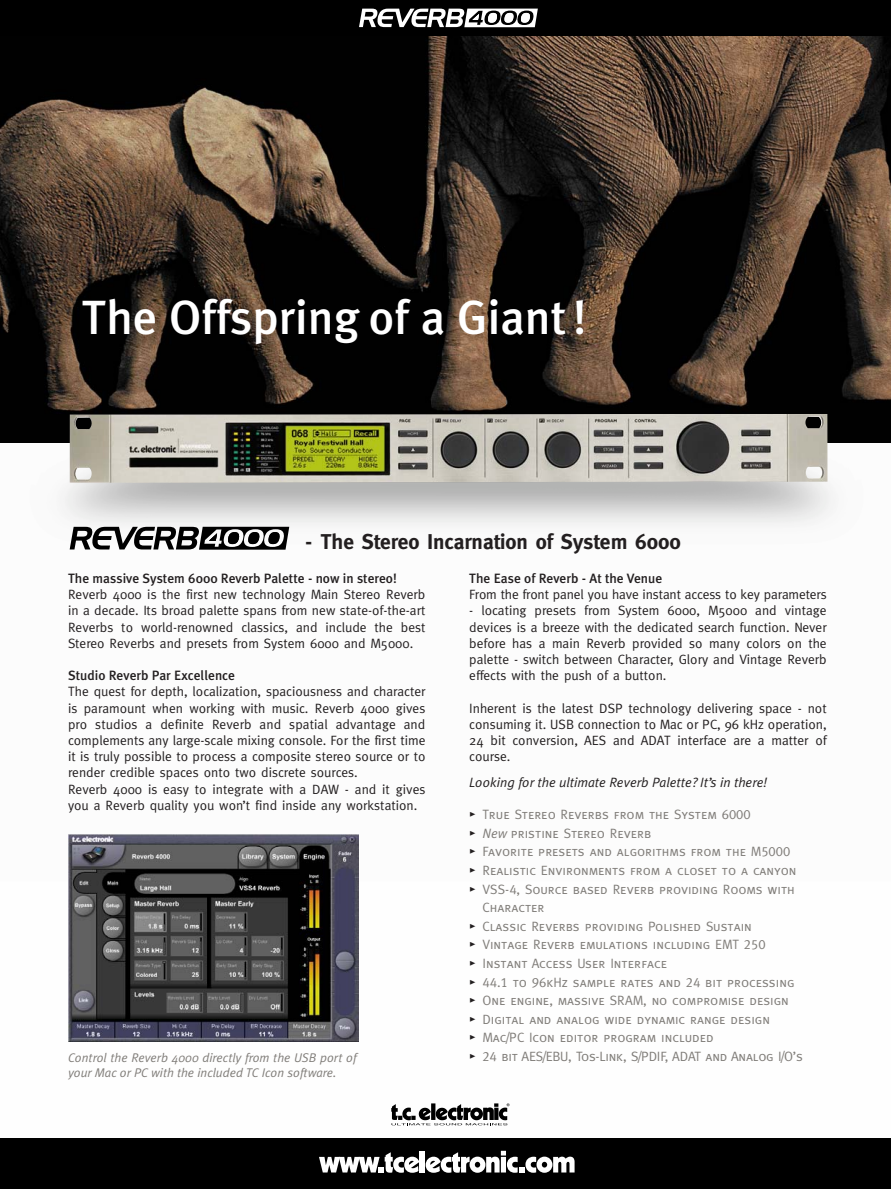
<style>
.page{position:relative;width:891px;height:1189px;background:#fff}
.page>*{position:absolute;margin:0;border:0;box-sizing:border-box;transform-origin:0 0}
.t1{font:500 48px "Meta Plus";color:#fff}
.t2{font:700 21.45px "Meta";color:#231f20}
.t3{font:13.5px/16.2px "Meta";color:#231f20;text-align:justify}
.t4{font:13.5px/18.6px "Meta Caps";color:#807d79}
.t5{font:500 13.5px "Meta Plus";color:#231f20}
.t6{font:italic 13.5px "Meta Plus Normal";color:#231f20}
.t7{font:italic 12.6px/15.1px "Meta Plus Normal";color:#807d79}
.s1{font-family:"Meta Plus Bold Caps";color:#231f20}
.s2{font-family:"Meta Plus Normal";font-style:italic}
</style>
<div class="page">
<img style="left:0;top:35px;width:890px;height:408px">
<img style="left:60px;top:443px;width:775px;height:683px">
<img style="left:70px;top:414px;width:757px;height:69px">
<svg style="left:70px;top:527px;width:219px;height:22px"></svg>
<div style="left:0;top:1138px;width:890px;height:51px;background:#000"></div>
<svg style="left:319px;top:1152px;width:100px;height:20px"></svg>
<div style="left:420px;top:1150px;width:5px;height:22px;background:#fff"></div>
<svg style="left:425px;top:1150px;width:149px;height:22px"></svg>
<svg style="left:391px;top:1103px;width:118px;height:22px"></svg>
<img style="left:69px;top:834px;width:289px;height:207px">
<div style="left:0;top:0;width:890px;height:35px;background:#000"></div>
<svg style="left:359px;top:9px;width:178px;height:18px"></svg>
<h1 class="t1" style="left:82px;top:301px;width:506px">The Offspring of a Giant !</h1>
<h2 class="t2" style="left:305px;top:534px;width:377px">- The Stereo Incarnation of System 6000</h2>
<p class="t5" style="left:68px;top:573px;width:330px">The massive System 6000 Reverb Palette - now in stereo!</p>
<p class="t3" style="left:68px;top:588px;width:359px">Reverb 4000 is the first new technology Main Stereo Reverb in a decade. Its broad palette spans from new state-of-the-art Reverbs to world-renowned classics, and include the best Stereo Reverbs and presets from System 6000 and M5000.</p>
<p class="t5" style="left:68px;top:671px;width:168px">Studio Reverb Par Excellence</p>
<p class="t3" style="left:68px;top:685px;width:359px;text-align:left">The quest for depth, localization, spaciousness and character is paramount when working with music. Reverb 4000 gives pro studios a definite Reverb and spatial advantage and complements any large-scale mixing console. For the first time it is truly possible to process a composite stereo source or to render credible spaces onto two discrete sources.<br>Reverb 4000 is easy to integrate with a DAW - and it gives you a Reverb quality you won’t find inside any workstation.</p>
<p class="t7" style="left:68px;top:1051px;width:290px">Control the Reverb 4000 directly from the USB port of your Mac or PC with the included TC Icon software.</p>
<p class="t5" style="left:469px;top:573px;width:194px">The Ease of Reverb - At the Venue</p>
<p class="t3" style="left:469px;top:588px;width:359px">From the front panel you have instant access to key parameters</p>
<p class="t3" style="left:469px;top:604px;width:359px">- locating presets from System 6000, M5000 and vintage devices is a breeze with the dedicated search function. Never before has a main Reverb provided so many colors on the palette - switch between Character, Glory and Vintage Reverb effects with the push of a button.</p>
<p class="t3" style="left:469px;top:701px;width:359px">Inherent is the latest DSP technology delivering space - not consuming it. USB connection to Mac or PC, 96 kHz operation, 24 bit conversion, AES and ADAT interface are a matter of course.</p>
<p class="t6" style="left:469px;top:777px;width:299px">Looking for the ultimate Reverb Palette? It’s in there!</p>
<p class="t4" style="left:469px;top:805px;width:283px"><span class="s1">•</span> True Stereo Reverbs from the System 6000</p>
<p class="t4" style="left:469px;top:824px;width:183px"><span class="s1">•</span> <span class="s2">New</span> pristine Stereo Reverb</p>
<p class="t4" style="left:469px;top:842px;width:322px"><span class="s1">•</span> Favorite presets and algorithms from the M5000</p>
<p class="t4" style="left:469px;top:861px;width:328px"><span class="s1">•</span> Realistic Environments from a closet to a canyon</p>
<p class="t4" style="left:482px;top:879px;width:314px;text-indent:-13px"><span class="s1">•</span> VSS-4, Source based Reverb providing Rooms with<br>Character</p>
<p class="t4" style="left:469px;top:917px;width:284px"><span class="s1">•</span> Classic Reverbs providing Polished Sustain</p>
<p class="t4" style="left:469px;top:935px;width:298px"><span class="s1">•</span> Vintage Reverb emulations including EMT 250</p>
<p class="t4" style="left:469px;top:954px;width:199px"><span class="s1">•</span> Instant Access User Interface</p>
<p class="t4" style="left:469px;top:972px;width:326px"><span class="s1">•</span> 44.1 to 96kHz sample rates and 24 bit processing</p>
<p class="t4" style="left:469px;top:991px;width:321px"><span class="s1">•</span> One engine, massive SRAM, no compromise design</p>
<p class="t4" style="left:469px;top:1010px;width:302px"><span class="s1">•</span> Digital and analog wide dynamic range design</p>
<p class="t4" style="left:469px;top:1028px;width:246px"><span class="s1">•</span> Mac/PC Icon editor program included</p>
<p class="t4" style="left:469px;top:1047px;width:335px"><span class="s1">•</span> 24 bit AES/EBU, Tos-Link, S/PDIF, ADAT and Analog I/O’s</p>
</div>
